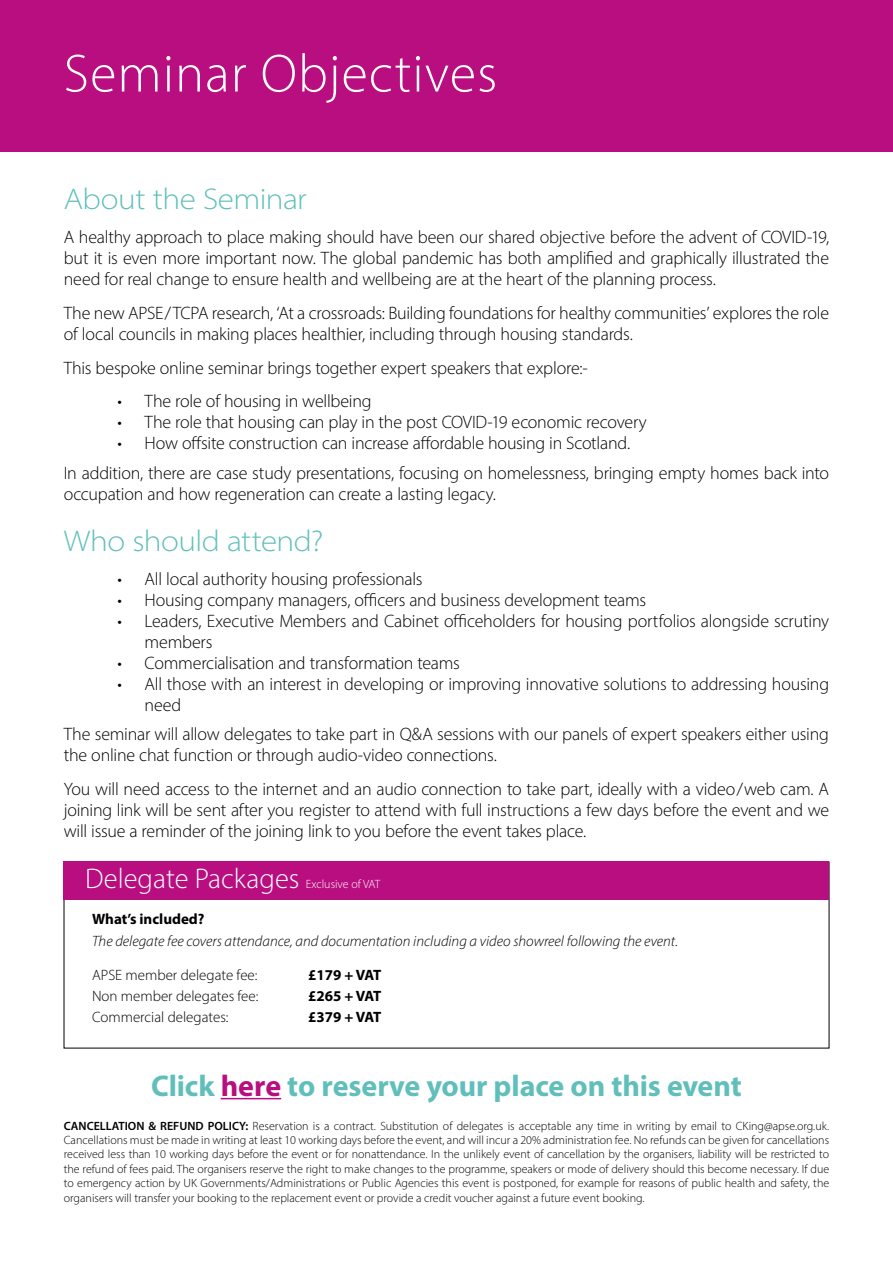
<style>
.page{position:relative;width:893px;height:1263px;background:#fff}
.page>*{position:absolute;margin:0;border:0;box-sizing:border-box;transform-origin:0 0}
.t1{font:300 54px "Myriad Pro";letter-spacing:.02em;color:#fff}
.t2{font:700 30px "Myriad Pro";letter-spacing:-.005em;color:#60bfbb}
.t3{font:300 semi-expanded 30px "Myriad Pro";letter-spacing:-.015em;color:#60bfbb}
.t4{font:300 28.5px "Myriad Pro";color:#fff}
.t5{font:300 18px/21px "Myriad Pro";letter-spacing:-.015em;color:#000}
.t6{font:italic 300 15px "Myriad Pro";color:#000}
.t7{font:300 15px "Myriad Pro";color:#000}
.t8{font:700 15px "Myriad Pro";color:#000}
.t9{font:300 12px/14.4px "Myriad Pro";color:#000;text-align:justify}
.t10{font:300 12px "Myriad Pro";color:#fff}
.s1{color:#b80e80}
.s2{font-weight:600}
</style>
<div class="page">
<div style="left:64px;top:862px;width:765px;height:38px;background:#b80e80"></div>
<div style="left:0;top:0;width:893px;height:152px;background:#b80e80"></div>
<hr style="left:221px;top:1098px;width:60px;height:1px;background:#b80e80">
<h1 class="t1" style="left:64px;top:41px;width:435px">Seminar Objectives</h1>
<h2 class="t3" style="left:64px;top:181px;width:245px">About the Seminar</h2>
<p class="t5" style="left:64px;top:226px;width:767px;text-align:justify">A healthy approach to place making should have been our shared objective before the advent of COVID-19, but it is even more important now. The global pandemic has both amplified and graphically illustrated the need for real change to ensure health and wellbeing are at the heart of the planning process.</p>
<p class="t5" style="left:64px;top:302px;width:767px">The new APSE/TCPA research, ‘At a crossroads: Building foundations for healthy communities’ explores the role of local councils in making places healthier, including through housing standards.</p>
<p class="t5" style="left:64px;top:357px;width:526px">This bespoke online seminar brings together expert speakers that explore:-</p>
<p class="t5" style="left:118px;top:391px;width:256px">• The role of housing in wellbeing</p>
<p class="t5" style="left:118px;top:412px;width:531px">• The role that housing can play in the post COVID-19 economic recovery</p>
<p class="t5" style="left:64px;top:428px;width:767px;line-height:29.5px;text-indent:54px">• How offsite construction can increase affordable housing in Scotland.<br>In addition, there are case study presentations, focusing on homelessness, bringing empty homes back into</p>
<p class="t5" style="left:64px;top:483px;width:434px">occupation and how regeneration can create a lasting legacy.</p>
<h2 class="t3" style="left:64px;top:523px;width:261px">Who should attend?</h2>
<p class="t5" style="left:118px;top:568px;width:306px">• All local authority housing professionals</p>
<p class="t5" style="left:118px;top:589px;width:530px">• Housing company managers, officers and business development teams</p>
<p class="t5" style="left:145px;top:610px;width:686px;text-indent:-27px">• Leaders, Executive Members and Cabinet officeholders for housing portfolios alongside scrutiny members</p>
<p class="t5" style="left:118px;top:652px;width:344px">• Commercialisation and transformation teams</p>
<p class="t5" style="left:145px;top:673px;width:686px;text-indent:-27px">• All those with an interest in developing or improving innovative solutions to addressing housing need</p>
<p class="t5" style="left:64px;top:724px;width:767px">The seminar will allow delegates to take part in Q&amp;A sessions with our panels of expert speakers either using the online chat function or through audio-video connections.</p>
<p class="t5" style="left:64px;top:778px;width:767px;text-align:justify">You will need access to the internet and an audio connection to take part, ideally with a video/web cam. A joining link will be sent after you register to attend with full instructions a few days before the event and we will issue a reminder of the joining link to you before the event takes place.</p>
<h3 class="t4" style="left:85px;top:862px;width:216px">Delegate Packages</h3>
<p class="t10" style="left:306px;top:877px;width:76px">Exclusive of VAT</p>
<p class="t8" style="left:92px;top:909px;width:114px">What’s included?</p>
<p class="t6" style="left:92px;top:932px;width:587px">The delegate fee covers attendance, and documentation including a video showreel following the event.</p>
<p class="t7" style="left:92px;top:966px;width:167px">APSE member delegate fee:</p>
<p class="t8" style="left:308px;top:965px;width:75px">£179 + VAT</p>
<p class="t7" style="left:92px;top:987px;width:168px">Non member delegates fee:</p>
<p class="t8" style="left:308px;top:986px;width:75px">£265 + VAT</p>
<p class="t7" style="left:92px;top:1008px;width:138px">Commercial delegates:</p>
<p class="t8" style="left:308px;top:1007px;width:75px">£379 + VAT</p>
<h2 class="t2" style="left:151px;top:1066px;width:592px">Click <span class="s1">here</span> to reserve your place on this event</h2>
<p class="t9" style="left:64px;top:1118px;width:767px"><span class="s2">CANCELLATION &amp; REFUND POLICY:</span> Reservation is a contract. Substitution of delegates is acceptable any time in writing by email to CKing@apse.org.uk.<br>Cancellations must be made in writing at least 10 working days before the event, and will incur a 20% administration fee. No refunds can be given for cancellations received less than 10 working days before the event or for nonattendance. In the unlikely event of cancellation by the organisers, liability will be restricted to the refund of fees paid. The organisers reserve the right to make changes to the programme, speakers or mode of delivery should this become necessary. If due to emergency action by UK Governments/Administrations or Public Agencies this event is postponed, for example for reasons of public health and safety, the organisers will transfer your booking to the replacement event or provide a credit voucher against a future event booking.</p>
</div>
